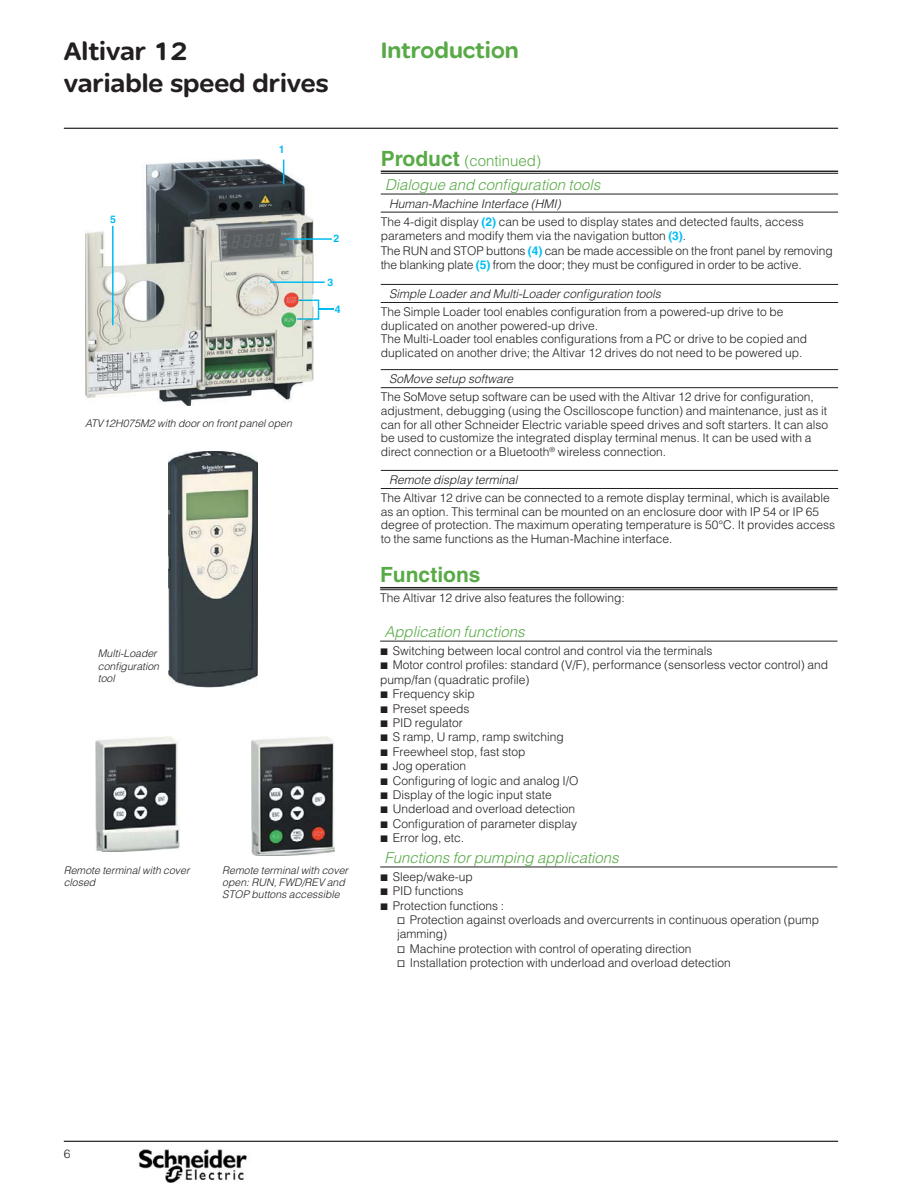
<style>
.page{position:relative;width:919px;height:1187px;background:#fff}
.page>*{position:absolute;margin:0;border:0;box-sizing:border-box;transform-origin:0 0}
.t1{font:700 27px/32.4px "SE Optimist";color:#231f20}
.t2{font:700 24px "SE Optimist";color:#58aa47}
.t3{font:700 21px "Helvetica";color:#58aa47}
.t4{font:italic 300 15px/24.2px "Helvetica";color:#58aa47}
.t5{font:300 12px/14.4px "Helvetica";color:#231f20}
.t6{font:italic 300 12px "Helvetica";color:#231f20}
.t7{font:italic 300 10.5px/12px "Helvetica";color:#231f20}
.t8{font:700 10.5px "Helvetica";color:#00bdf2}
.s1{font-weight:700;font-style:normal;font-size:21px}
.s2{font-style:normal}
.s3{font-style:italic}
.s4{font-weight:700;color:#00bdf2}
.s5{font-family:"Graph Schneider";font-weight:400}
</style>
<div class="page">
<hr style="left:64px;top:128px;width:774px;height:1px;background:#231f20">
<hr style="left:64px;top:1140px;width:774px;height:1px;background:#231f20">
<img style="left:138px;top:1149px;width:109px;height:33px">
<hr style="left:381px;top:170px;width:457px;height:2px;background:#231f20">
<hr style="left:381px;top:173px;width:457px;height:1px;background:#231f20">
<svg style="left:381px;top:211px;width:457px;height:259px"></svg>
<hr style="left:381px;top:194px;width:457px;height:1px;background:#231f20">
<hr style="left:381px;top:212px;width:457px;height:1px;background:#231f20">
<hr style="left:381px;top:369px;width:457px;height:1px;background:#231f20">
<hr style="left:381px;top:387px;width:457px;height:1px;background:#231f20">
<hr style="left:381px;top:470px;width:457px;height:1px;background:#231f20">
<hr style="left:381px;top:488px;width:457px;height:1px;background:#231f20">
<hr style="left:381px;top:284px;width:457px;height:1px;background:#231f20">
<hr style="left:381px;top:302px;width:457px;height:1px;background:#231f20">
<img style="left:168px;top:451px;width:90px;height:236px">
<img style="left:96px;top:736px;width:83px;height:115px">
<img style="left:251px;top:736px;width:83px;height:119px">
<img style="left:85px;top:159px;width:228px;height:247px">
<hr style="left:270px;top:281px;width:55px;height:2px;background:#00bdf2">
<hr style="left:112px;top:226px;width:1px;height:99px;background:#00bdf2">
<hr style="left:285px;top:238px;width:47px;height:2px;background:#00bdf2">
<img style="left:297px;top:299px;width:16px;height:21px">
<svg style="left:313px;top:299px;width:21px;height:21px"></svg>
<svg style="left:283px;top:159px;width:1px;height:25px"></svg>
<hr style="left:380px;top:587px;width:457px;height:1px;background:#231f20">
<hr style="left:380px;top:589px;width:457px;height:1px;background:#231f20">
<hr style="left:380px;top:640px;width:457px;height:1px;background:#231f20">
<hr style="left:380px;top:866px;width:457px;height:1px;background:#231f20">
<h1 class="t1" style="left:64px;top:37px;width:266px">Altivar 12<br>variable speed drives</h1>
<h2 class="t2" style="left:381px;top:41px;width:140px">Introduction</h2>
<p class="t8" style="left:110px;top:216px;width:7px">5</p>
<p class="t8" style="left:279px;top:145px;width:7px">1</p>
<p class="t8" style="left:333px;top:234px;width:7px">2</p>
<p class="t8" style="left:327px;top:278px;width:7px">3</p>
<p class="t8" style="left:335px;top:305px;width:7px">4</p>
<p class="t7" style="left:85px;top:418px;width:208px">ATV12H075M2 with door on front panel open</p>
<p class="t7" style="left:98px;top:648px;width:63px">Multi-Loader configuration tool</p>
<p class="t7" style="left:64px;top:865px;width:127px">Remote terminal with cover closed</p>
<p class="t7" style="left:222px;top:865px;width:127px">Remote terminal with cover open: RUN, FWD/REV and<br>STOP buttons accessible</p>
<p class="t4" style="left:381px;top:150px;width:221px"><span class="s1">Product</span> <span class="s2">(continued)<br></span>Dialogue and configuration tools</p>
<p class="t5" style="left:381px;top:196px;width:424px;line-height:18px;text-indent:9px"><span class="s3">Human-Machine Interface (HMI)<br></span>The 4-digit display <span class="s4">(2)</span> can be used to display states and detected faults, access</p>
<p class="t5" style="left:381px;top:230px;width:453px">parameters and modify them via the navigation button <span class="s4">(3)</span>.<br>The RUN and STOP buttons <span class="s4">(4)</span> can be made accessible on the front panel by removing the blanking plate <span class="s4">(5)</span> from the door; they must be configured in order to be active.</p>
<p class="t6" style="left:389px;top:289px;width:273px">Simple Loader and Multi-Loader configuration tools</p>
<p class="t5" style="left:381px;top:306px;width:428px;line-height:13.5px">The Simple Loader tool enables configuration from a powered-up drive to be duplicated on another powered-up drive.<br>The Multi-Loader tool enables configurations from a PC or drive to be copied and duplicated on another drive; the Altivar 12 drives do not need to be powered up.</p>
<p class="t6" style="left:389px;top:375px;width:125px">SoMove setup software</p>
<p class="t5" style="left:381px;top:391px;width:449px;line-height:13.5px">The SoMove setup software can be used with the Altivar 12 drive for configuration, adjustment, debugging (using the Oscilloscope function) and maintenance, just as it can for all other Schneider Electric variable speed drives and soft starters. It can also be used to customize the integrated display terminal menus. It can be used with a direct connection or a Bluetooth<sup>®</sup> wireless connection.</p>
<p class="t6" style="left:389px;top:475px;width:130px">Remote display terminal</p>
<p class="t5" style="left:381px;top:492px;width:456px;line-height:13.5px">The Altivar 12 drive can be connected to a remote display terminal, which is available as an option. This terminal can be mounted on an enclosure door with IP 54 or IP 65 degree of protection. The maximum operating temperature is 50°C. It provides access to the same functions as the Human-Machine interface.</p>
<h3 class="t3" style="left:380px;top:567px;width:102px">Functions</h3>
<p class="t5" style="left:380px;top:592px;width:246px">The Altivar 12 drive also features the following:</p>
<p class="t4" style="left:384px;top:621px;width:142px">Application functions</p>
<p class="t5" style="left:380px;top:644px;width:449px"><span class="s5">b</span> Switching between local control and control via the terminals<br><span class="s5">b</span> Motor control profiles: standard (V/F), performance (sensorless vector control) and pump/fan (quadratic profile)<br><span class="s5">b</span> Frequency skip<br><span class="s5">b</span> Preset speeds<br><span class="s5">b</span> PID regulator<br><span class="s5">b</span> S ramp, U ramp, ramp switching<br><span class="s5">b</span> Freewheel stop, fast stop<br><span class="s5">b</span> Jog operation<br><span class="s5">b</span> Configuring of logic and analog I/O<br><span class="s5">b</span> Display of the logic input state<br><span class="s5">b</span> Underload and overload detection<br><span class="s5">b</span> Configuration of parameter display<br><span class="s5">b</span> Error log, etc.</p>
<p class="t4" style="left:384px;top:846px;width:236px">Functions for pumping applications</p>
<p class="t5" style="left:380px;top:870px;width:94px"><span class="s5">b</span> Sleep/wake-up</p>
<p class="t5" style="left:380px;top:884px;width:85px"><span class="s5">b</span> PID functions</p>
<p class="t5" style="left:380px;top:899px;width:125px"><span class="s5">b</span> Protection functions :</p>
<p class="t5" style="left:397px;top:913px;width:423px"><span class="s5">v</span> Protection against overloads and overcurrents in continuous operation (pump</p>
<p class="t5" style="left:397px;top:928px;width:51px">jamming)</p>
<p class="t5" style="left:397px;top:942px;width:296px"><span class="s5">v</span> Machine protection with control of operating direction</p>
<p class="t5" style="left:397px;top:956px;width:335px"><span class="s5">v</span> Installation protection with underload and overload detection</p>
<p class="t5" style="left:64px;top:1147px;width:8px">6</p>
</div>
